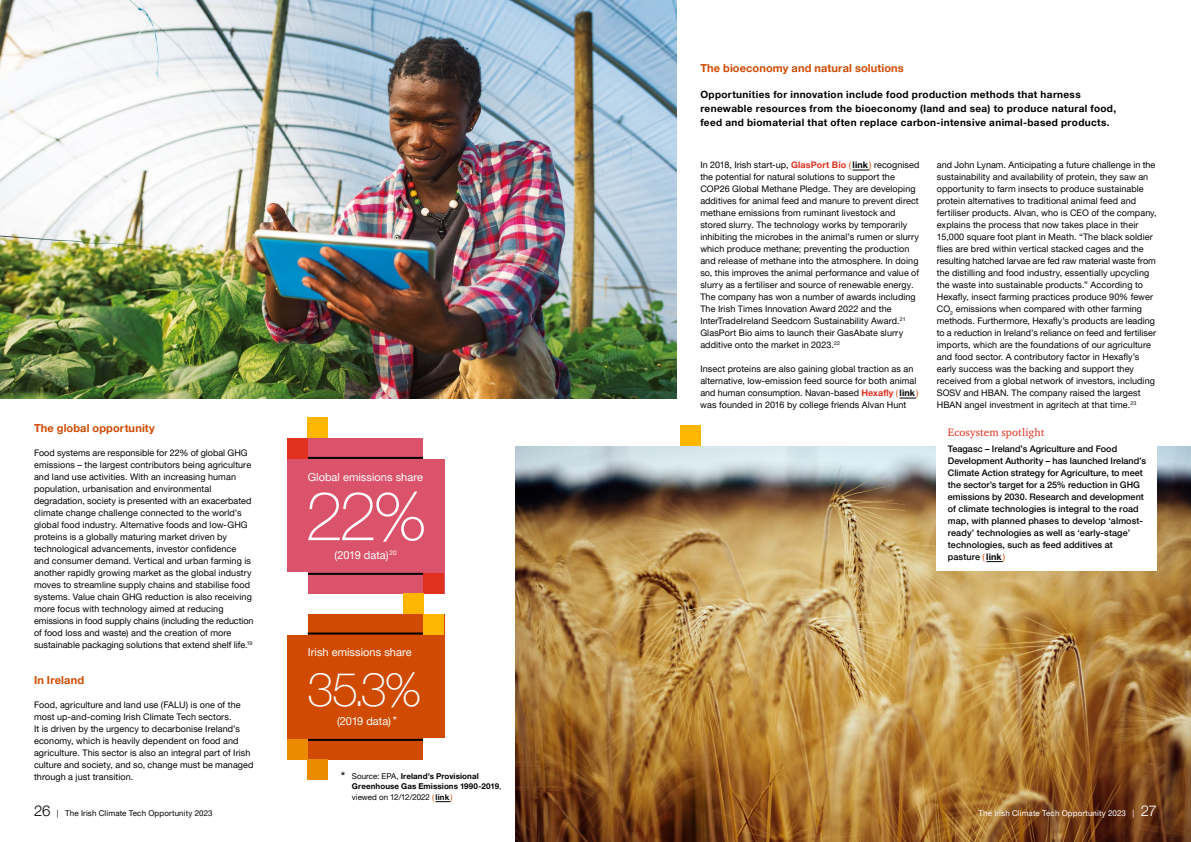
<style>
.page{position:relative;width:1191px;height:842px;background:#fff}
.page>*{position:absolute;margin:0;border:0;box-sizing:border-box;transform-origin:0 0}
.t1{font:100 68px "Helvetica Neue LT Pro";color:#fff}
.t2{font:100 47px "Helvetica Neue LT Pro";color:#fff}
.t3{font:11px "Helvetica Neue LT Pro";letter-spacing:.005em;color:#fff}
.t4{font:700 11px "Helvetica Neue LT Pro";letter-spacing:.01em;color:#d04a02}
.t5{font:11px "ITC Charter Com";letter-spacing:.01em;color:#e0301e}
.t6{font:700 10px/14px "Helvetica Neue LT Pro";letter-spacing:.035em;color:#000}
.t7{font:9px/12px "Helvetica Neue LT Pro";letter-spacing:.01em;color:#000}
.t8{font:500 9px/12px "Helvetica Neue LT Pro";letter-spacing:.01em;color:#000}
.t9{font:700 8px/10.3px "Helvetica Neue LT Pro";letter-spacing:.01em;color:#000}
.t10{font:8px "Helvetica Neue LT Pro";letter-spacing:.015em;color:#000}
.t11{font:8px "Helvetica Neue LT Pro";letter-spacing:.015em;color:#fff}
.s1{font-weight:700;color:#e0301e}
.s2{color:#d04a02}
.s3{font-weight:700}
.s4{font-weight:300;font-size:15px}
.s5{font-weight:400;color:#d04a02}
.s6{font-size:12.2px}
.s7{font-weight:400;font-size:13px}
.s8{font-weight:400}
</style>
<div class="page">
<img style="left:0;top:0;width:677px;height:399px">
<img style="left:515px;top:446px;width:676px;height:396px">
<svg style="left:852px;top:170px;width:17px;height:1px"></svg>
<svg style="left:899px;top:398px;width:17px;height:1px"></svg>
<div style="left:679px;top:426px;width:21px;height:20px;background:#ffb600"></div>
<div style="left:287px;top:438px;width:157px;height:155px;background:#db536a"></div>
<hr style="left:308px;top:457px;width:116px;height:2px;background:#000">
<hr style="left:308px;top:573px;width:116px;height:2px;background:#000">
<div style="left:287px;top:438px;width:21px;height:21px;background:#e0301e"></div>
<div style="left:308px;top:418px;width:20px;height:20px;background:#ffb600"></div>
<div style="left:423px;top:434px;width:23px;height:25px;background:#fff"></div>
<div style="left:285px;top:573px;width:23px;height:22px;background:#fff"></div>
<div style="left:423px;top:573px;width:21px;height:20px;background:#e0301e"></div>
<div style="left:936px;top:417px;width:221px;height:153px;background:#fff"></div>
<svg style="left:986px;top:561px;width:16px;height:1px"></svg>
<div style="left:287px;top:614px;width:157px;height:145px;background:#d04a02"></div>
<div style="left:285px;top:612px;width:23px;height:22px;background:#fff"></div>
<div style="left:308px;top:759px;width:20px;height:21px;background:#eb8c00"></div>
<div style="left:403px;top:593px;width:20px;height:21px;background:#ffb600"></div>
<hr style="left:308px;top:632px;width:119px;height:2px;background:#000">
<hr style="left:308px;top:739px;width:116px;height:2px;background:#000">
<div style="left:423px;top:614px;width:21px;height:20px;background:#ffb600"></div>
<div style="left:423px;top:739px;width:23px;height:22px;background:#fff"></div>
<div style="left:287px;top:739px;width:21px;height:20px;background:#eb8c00"></div>
<svg style="left:435px;top:801px;width:15px;height:1px"></svg>
<p class="t4" style="left:700px;top:61px;width:205px">The bioeconomy and natural solutions</p>
<p class="t6" style="left:700px;top:87px;width:417px">Opportunities for innovation include food production methods that harness renewable resources from the bioeconomy (land and sea) to produce natural food, feed and biomaterial that often replace carbon-intensive animal-based products.</p>
<p class="t7" style="left:700px;top:159px;width:221px">In 2018, Irish start-up, <span class="s1">GlasPort Bio</span> <span class="s2">(</span> <span class="s3">link</span><span class="s2">)</span> recognised the potential for natural solutions to support the COP26 Global Methane Pledge. They are developing additives for animal feed and manure to prevent direct methane emissions from ruminant livestock and stored slurry. The technology works by temporarily inhibiting the microbes in the animal’s rumen or slurry which produce methane; preventing the production and release of methane into the atmosphere. In doing so, this improves the animal performance and value of slurry as a fertiliser and source of renewable energy.<br>The company has won a number of awards including The Irish Times Innovation Award 2022 and the InterTradeIreland Seedcorn Sustainability Award.<sup>21<br></sup>GlasPort Bio aims to launch their GasAbate slurry additive onto the market in 2023.<sup>22</sup></p>
<p class="t7" style="left:700px;top:363px;width:219px">Insect proteins are also gaining global traction as an alternative, low-emission feed source for both animal and human consumption. Navan-based <span class="s1">Hexafly</span> <span class="s2">(</span> <span class="s3">link</span><span class="s2">) </span>was founded in 2016 by college friends Alvan Hunt</p>
<p class="t7" style="left:936px;top:159px;width:221px">and John Lynam. Anticipating a future challenge in the sustainability and availability of protein, they saw an opportunity to farm insects to produce sustainable protein alternatives to traditional animal feed and fertiliser products. Alvan, who is CEO of the company, explains the process that now takes place in their 15,000 square foot plant in Meath. “The black soldier flies are bred within vertical stacked cages and the resulting hatched larvae are fed raw material waste from the distilling and food industry, essentially upcycling the waste into sustainable products.” According to Hexafly, insect farming practices produce 90% fewer CO<sub>2</sub> emissions when compared with other farming methods. Furthermore, Hexafly’s products are leading to a reduction in Ireland’s reliance on feed and fertiliser imports, which are the foundations of our agriculture and food sector. A contributory factor in Hexafly’s early success was the backing and support they received from a global network of investors, including SOSV and HBAN. The company raised the largest HBAN angel investment in agritech at that time.<sup>23</sup></p>
<p class="t4" style="left:34px;top:421px;width:122px">The global opportunity</p>
<p class="t7" style="left:34px;top:447px;width:221px">Food systems are responsible for 22% of global GHG emissions – the largest contributors being agriculture and land use activities. With an increasing human population, urbanisation and environmental degradation, society is presented with an exacerbated climate change challenge connected to the world’s global food industry. Alternative foods and low-GHG proteins is a globally maturing market driven by technological advancements, investor confidence and consumer demand. Vertical and urban farming is another rapidly growing market as the global industry moves to streamline supply chains and stabilise food systems. Value chain GHG reduction is also receiving more focus with technology aimed at reducing emissions in food supply chains (including the reduction of food loss and waste) and the creation of more sustainable packaging solutions that extend shelf life.<sup>19</sup></p>
<p class="t4" style="left:34px;top:673px;width:52px">In Ireland</p>
<p class="t7" style="left:34px;top:699px;width:221px">Food, agriculture and land use (FALU) is one of the most up-and-coming Irish Climate Tech sectors.<br>It is driven by the urgency to decarbonise Ireland’s economy, which is heavily dependent on food and agriculture. This sector is also an integral part of Irish culture and society, and so, change must be managed through a just transition.</p>
<p class="t10" style="left:34px;top:808px;width:180px"><span class="s4">26</span> | The Irish Climate Tech Opportunity 2023</p>
<p class="t11" style="left:978px;top:808px;width:180px">The Irish Climate Tech Opportunity 2023 | <span class="s4">27</span></p>
<p class="t5" style="left:947px;top:425px;width:98px">Ecosystem spotlight</p>
<p class="t8" style="left:947px;top:442px;width:200px">Teagasc – Ireland’s Agriculture and Food Development Authority – has launched Ireland’s Climate Action strategy for Agriculture, to meet the sector’s target for a 25% reduction in GHG emissions by 2030. Research and development of climate technologies is integral to the road map, with planned phases to develop ‘almost&shy;ready’ technologies as well as ‘early-stage’ technologies, such as feed additives at pasture <span class="s5">(</span> <span class="s3">link</span><span class="s5">)</span></p>
<p class="t3" style="left:308px;top:470px;width:117px">Global emissions share</p>
<h1 class="t1" style="left:305px;top:476px;width:123px">22%</h1>
<p class="t3" style="left:334px;top:548px;width:64px">(2019 data) <sup>20</sup></p>
<p class="t3" style="left:308px;top:645px;width:105px">Irish emissions share</p>
<h2 class="t2" style="left:307px;top:662px;width:116px">35.3%</h2>
<p class="t3" style="left:337px;top:714px;width:62px">(2019 data) <span class="s6">*</span></p>
<p class="t9" style="left:352px;top:771px;width:151px;text-indent:-11px"><span class="s7">*</span> <span class="s8">Source: EPA,</span> Ireland’s Provisional<br>Greenhouse Gas Emissions 1990-2019<span class="s8">, viewed on 12/12/2022</span> <span class="s5">(</span> link<span class="s5">)</span></p>
</div>
